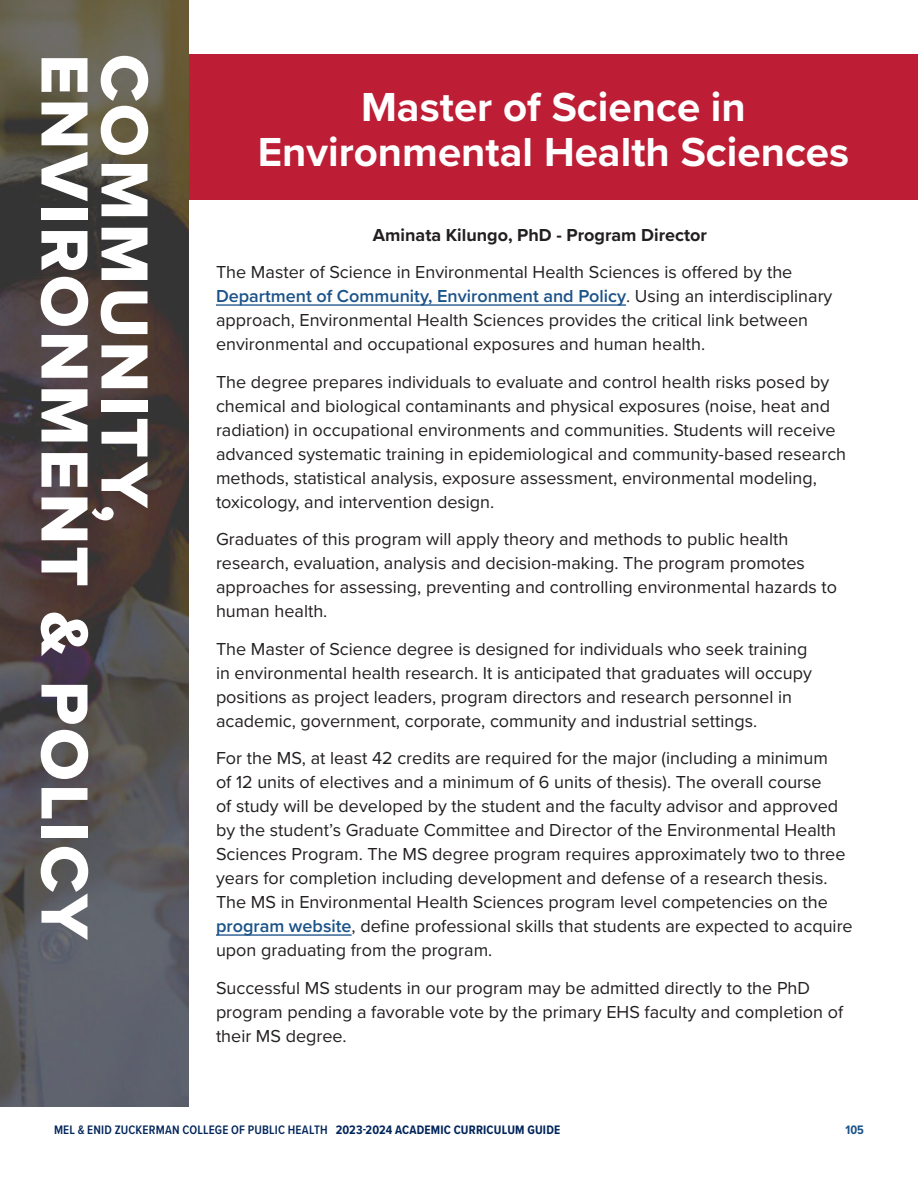
<style>
.page{position:relative;width:918px;height:1188px;background:#fff}
.page>*{position:absolute;margin:0;border:0;box-sizing:border-box;transform-origin:0 0}
.Side_Section_Title{font:69px "Proxima Nova Extrabld";letter-spacing:.045em;color:#fff}
.t1{font:700 42px/45px "Proxima Nova";color:#fff;text-align:center}
.Body{font:18px/24px "Proxima Nova";color:#231f20}
.Body_Centered{font:700 18px "Proxima Nova";color:#231f20}
.t2{font:600 12.75px "Proxima Nova Cond";letter-spacing:.015em;color:#00255b}
.t3{font:700 12.75px "Proxima Nova Cond";color:#1b5389}
.s1{font-weight:600;color:#1b5389}
.s2{font-weight:700}
</style>
<div class="page">
<div style="left:189px;top:54px;width:729px;height:146px;background:#be1e35"></div>
<hr style="left:216px;top:304px;width:410px;height:2px;background:#1b5389">
<hr style="left:216px;top:934px;width:136px;height:2px;background:#1b5389">
<svg style="left:0;top:0;width:189px;height:1107px;background:#514c4a"></svg>
<p class="Side_Section_Title" style="left:116px;top:54px;width:888px;rotate:90deg">ENVIRONMENT &amp; POLICY</p>
<p class="Side_Section_Title" style="left:176px;top:54px;width:470px;rotate:90deg">COMMUNITY,</p>
<p class="t1" style="left:258px;top:83px;width:593px">Master of Science in<br>Environmental Health Sciences</p>
<p class="Body_Centered" style="left:373px;top:221px;width:336px">Aminata Kilungo, PhD - Program Director</p>
<p class="Body" style="left:216px;top:260px;width:618px">The Master of Science in Environmental Health Sciences is offered by the <span class="s1">Department of Community, Environment and Policy</span>. Using an interdisciplinary approach, Environmental Health Sciences provides the critical link between environmental and occupational exposures and human health.</p>
<p class="Body" style="left:216px;top:369px;width:632px">The degree prepares individuals to evaluate and control health risks posed by chemical and biological contaminants and physical exposures (noise, heat and radiation) in occupational environments and communities. Students will receive advanced systematic training in epidemiological and community-based research methods, statistical analysis, exposure assessment, environmental modeling, toxicology, and intervention design.</p>
<p class="Body" style="left:216px;top:527px;width:623px">Graduates of this program will apply theory and methods to public health research, evaluation, analysis and decision-making. The program promotes approaches for assessing, preventing and controlling environmental hazards to human health.</p>
<p class="Body" style="left:216px;top:636px;width:597px">The Master of Science degree is designed for individuals who seek training in environmental health research. It is anticipated that graduates will occupy positions as project leaders, program directors and research personnel in academic, government, corporate, community and industrial settings.</p>
<p class="Body" style="left:216px;top:746px;width:638px">For the MS, at least 42 credits are required for the major (including a minimum<br>of 12 units of electives and a minimum of 6 units of thesis). The overall course<br>of study will be developed by the student and the faculty advisor and approved by the student’s Graduate Committee and Director of the Environmental Health Sciences Program. The MS degree program requires approximately two to three years for completion including development and defense of a research thesis.<br>The MS in Environmental Health Sciences program level competencies on the <span class="s1">program website</span>, define professional skills that students are expected to acquire upon graduating from the program.</p>
<p class="Body" style="left:216px;top:975px;width:629px">Successful MS students in our program may be admitted directly to the PhD program pending a favorable vote by the primary EHS faculty and completion of their MS degree.</p>
<p class="t2" style="left:54px;top:1120px;width:508px">MEL &amp; ENID ZUCKERMAN COLLEGE OF PUBLIC HEALTH <span class="s2">2023-2024 ACADEMIC CURRICULUM GUIDE</span></p>
<p class="t3" style="left:845px;top:1120px;width:20px">105</p>
</div>
